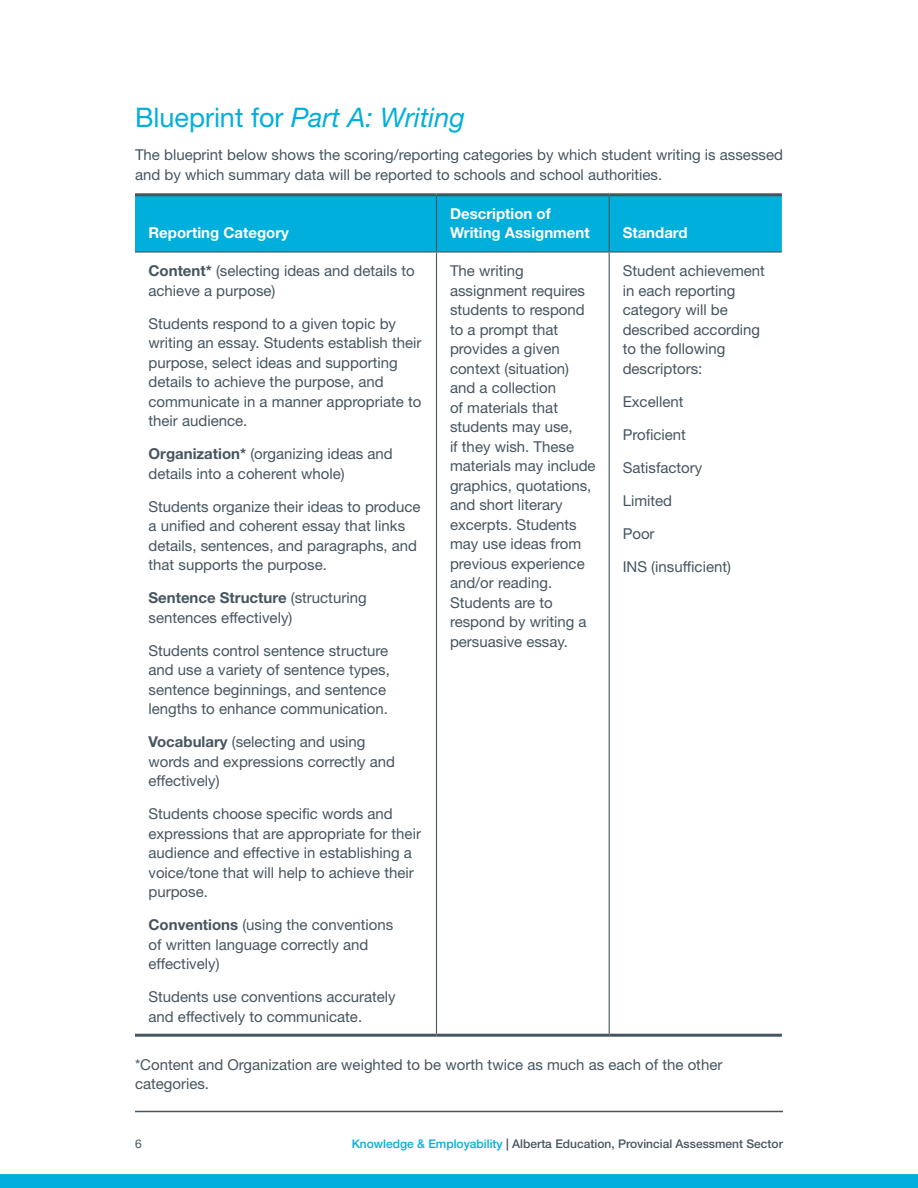
<style>
.page{position:relative;width:918px;height:1188px;background:#fff}
.page>*{position:absolute;margin:0;border:0;box-sizing:border-box;transform-origin:0 0}
.Subheading{font:italic 27px "Helvetica Neue LT Std";color:#00afdb}
.Body_copy{font:15px/19.5px "Helvetica Neue LT Std";color:#465560}
.Table_heading{font:700 15px/19.5px "Helvetica Neue LT Std";color:#fff}
.t1{font:500 12px "Helvetica Neue LT Std";color:#465560}
.t2{font:12px "Helvetica Neue LT Std";color:#465560}
.s1{font-style:normal}
.s2{font-weight:700}
.s3{color:#00afdb}
</style>
<div class="page">
<hr style="left:135px;top:1111px;width:648px;height:1px;background:#465560">
<svg style="left:0;top:1174px;width:918px;height:14px;background:#01afdb"></svg>
<div style="left:135px;top:196px;width:647px;height:55px;background:#00afdb"></div>
<hr style="left:436px;top:253px;width:1px;height:781px;background:#465560">
<hr style="left:609px;top:253px;width:1px;height:781px;background:#465560">
<hr style="left:135px;top:251px;width:301px;height:2px;background:#465560">
<hr style="left:436px;top:251px;width:173px;height:2px;background:#465560">
<hr style="left:609px;top:251px;width:173px;height:2px;background:#465560">
<hr style="left:135px;top:1034px;width:301px;height:3px;background:#465560">
<hr style="left:436px;top:1034px;width:173px;height:3px;background:#465560">
<hr style="left:609px;top:1034px;width:173px;height:3px;background:#465560">
<hr style="left:135px;top:193px;width:301px;height:3px;background:#465560">
<hr style="left:436px;top:193px;width:173px;height:3px;background:#465560">
<hr style="left:609px;top:193px;width:173px;height:3px;background:#465560">
<hr style="left:436px;top:196px;width:1px;height:55px;background:#465560">
<hr style="left:609px;top:196px;width:1px;height:55px;background:#465560">
<p class="Subheading" style="left:135px;top:101px;width:332px"><span class="s1">Blueprint for</span> Part A: Writing</p>
<p class="Body_copy" style="left:135px;top:145px;width:649px">The blueprint below shows the scoring/reporting categories by which student writing is assessed and by which summary data will be reported to schools and school authorities.</p>
<p class="Table_heading" style="left:148px;top:223px;width:142px">Reporting Category</p>
<p class="Body_copy" style="left:148px;top:261px;width:268px"><span class="s2">Content*</span> (selecting ideas and details to achieve a purpose)</p>
<p class="Body_copy" style="left:148px;top:313px;width:275px">Students respond to a given topic by writing an essay. Students establish their purpose, select ideas and supporting details to achieve the purpose, and communicate in a manner appropriate to their audience.</p>
<p class="Body_copy" style="left:148px;top:444px;width:246px"><span class="s2">Organization*</span> (organizing ideas and details into a coherent whole)</p>
<p class="Body_copy" style="left:148px;top:496px;width:274px">Students organize their ideas to produce a unified and coherent essay that links details, sentences, and paragraphs, and that supports the purpose.</p>
<p class="Body_copy" style="left:148px;top:588px;width:220px"><span class="s2">Sentence Structure</span> (structuring sentences effectively)</p>
<p class="Body_copy" style="left:148px;top:640px;width:243px">Students control sentence structure and use a variety of sentence types, sentence beginnings, and sentence lengths to enhance communication.</p>
<p class="Body_copy" style="left:148px;top:732px;width:248px"><span class="s2">Vocabulary</span> (selecting and using words and expressions correctly and effectively)</p>
<p class="Body_copy" style="left:148px;top:804px;width:274px">Students choose specific words and expressions that are appropriate for their audience and effective in establishing a voice/tone that will help to achieve their purpose.</p>
<p class="Body_copy" style="left:148px;top:915px;width:246px"><span class="s2">Conventions</span> (using the conventions of written language correctly and effectively)</p>
<p class="Body_copy" style="left:148px;top:987px;width:249px">Students use conventions accurately and effectively to communicate.</p>
<p class="Table_heading" style="left:450px;top:204px;width:141px">Description of<br>Writing Assignment</p>
<p class="Table_heading" style="left:623px;top:223px;width:67px">Standard</p>
<p class="Body_copy" style="left:450px;top:261px;width:147px">The writing assignment requires students to respond to a prompt that provides a given context (situation) and a collection<br>of materials that students may use,<br>if they wish. These materials may include graphics, quotations, and short literary excerpts. Students may use ideas from previous experience and/or reading.<br>Students are to respond by writing a persuasive essay.</p>
<p class="Body_copy" style="left:623px;top:261px;width:144px">Student achievement in each reporting category will be described according to the following descriptors:</p>
<p class="Body_copy" style="left:623px;top:391px;width:62px">Excellent</p>
<p class="Body_copy" style="left:623px;top:424px;width:65px">Proficient</p>
<p class="Body_copy" style="left:623px;top:457px;width:81px">Satisfactory</p>
<p class="Body_copy" style="left:623px;top:490px;width:51px">Limited</p>
<p class="Body_copy" style="left:623px;top:523px;width:33px">Poor</p>
<p class="Body_copy" style="left:623px;top:556px;width:110px">INS (insufficient)</p>
<p class="Body_copy" style="left:135px;top:1054px;width:589px">*Content and Organization are weighted to be worth twice as much as each of the other categories.</p>
<p class="t2" style="left:135px;top:1137px;width:8px">6</p>
<p class="t1" style="left:352px;top:1137px;width:433px"><span class="s3">Knowledge &amp; Employability</span> | Alberta Education, Provincial Assessment Sector</p>
</div>
